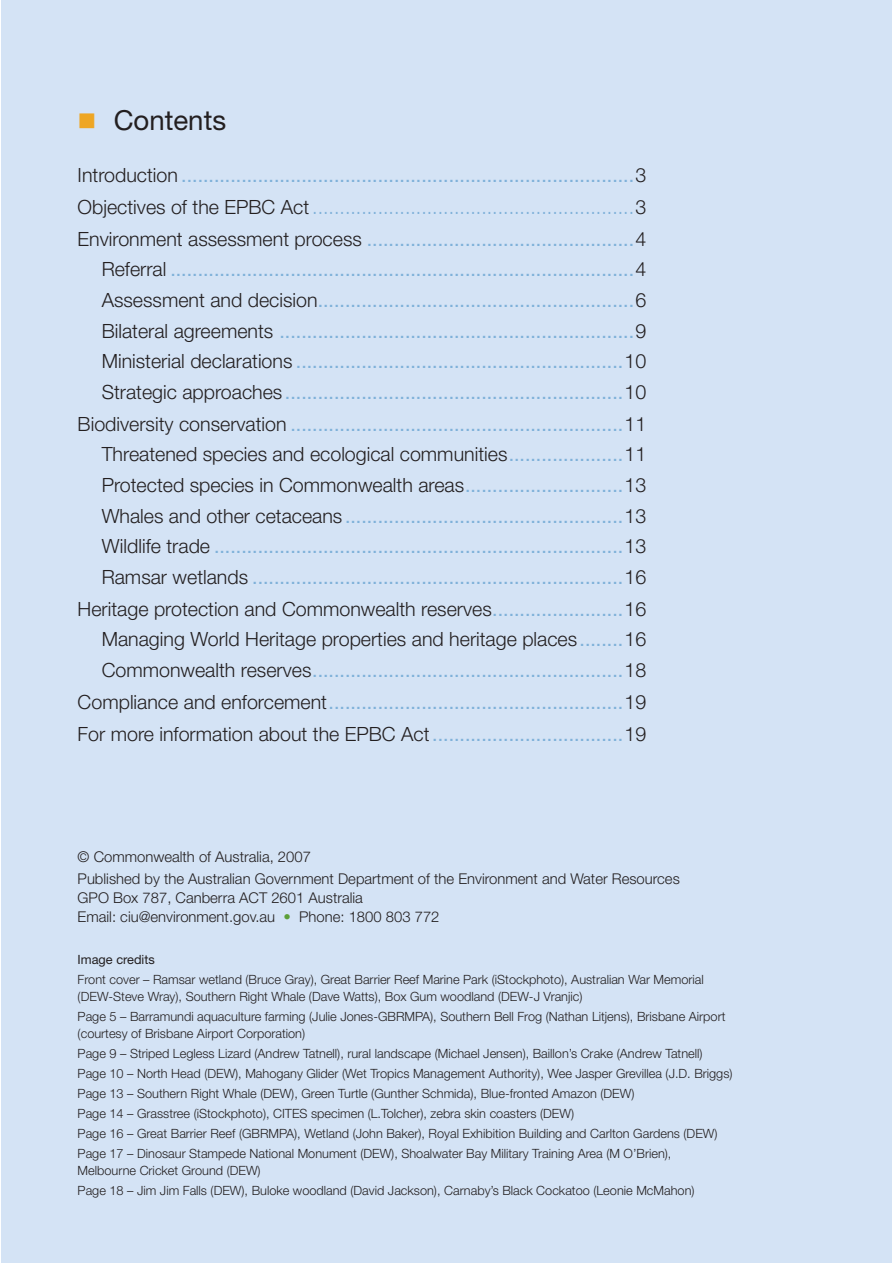
<style>
.page{position:relative;width:893px;height:1263px;background:#fff}
.page>*{position:absolute;margin:0;border:0;box-sizing:border-box;transform-origin:0 0}
.t1{font:27.6px "Helvetica Neue";color:#231f20}
.t2{font:19.65px/31px "Helvetica Neue";color:#7fb1d9;text-align:right}
.t3{font:300 14.85px/22px "Helvetica Neue";color:#231f20}
.t4{font:300 12.75px/20px "Helvetica Neue";color:#231f20}
.t5{font:12.75px "Helvetica Neue";color:#231f20}
.s1{color:#eea624}
.s2{font-weight:300;color:#231f20}
.s3{font-weight:300}
.s4{color:#5c9f38}
</style>
<div class="page">
<div style="left:1px;top:0;width:890px;height:1263px;background:#d4e3f5"></div>
<h1 class="t1" style="left:78px;top:110px;width:150px"><span class="s1">■</span> Contents</h1>
<p class="t2" style="left:78px;top:161px;width:570px"><span class="s2">Introduction</span> ...................................................................................<span class="s2">3<br>Objectives of the EPBC Act</span> <span class="s3">...........................................................</span><span class="s2">3<br>Environment assessment process</span> .................................................<span class="s2">4<br>Referral</span> .....................................................................................<span class="s2">4<br>Assessment and decision</span>..........................................................<span class="s2">6<br>Bilateral agreements</span> .................................................................<span class="s2">9<br>Ministerial declarations</span> ............................................................<span class="s2">10<br>Strategic approaches</span> ..............................................................<span class="s2">10<br>Biodiversity conservation</span> .............................................................<span class="s2">11<br>Threatened species and ecological communities</span> .....................<span class="s2">11<br>Protected species in Commonwealth areas</span> .............................<span class="s2">13<br>Whales and other cetaceans</span> ...................................................<span class="s2">13<br>Wildlife trade</span> ...........................................................................<span class="s2">13<br>Ramsar wetlands</span> ....................................................................<span class="s2">16<br>Heritage protection and Commonwealth reserves</span> ........................<span class="s2">16<br>Managing World Heritage properties and heritage places</span> ........<span class="s2">16<br>Commonwealth reserves</span> .........................................................<span class="s2">18<br>Compliance and enforcement</span> ......................................................<span class="s2">19<br>For more information about the EPBC Act</span> ...................................<span class="s2">19</span></p>
<p class="t3" style="left:78px;top:847px;width:604px">© Commonwealth of Australia, 2007<br>Published by the Australian Government Department of the Environment and Water Resources</p>
<p class="t3" style="left:78px;top:890px;width:363px;line-height:19px">GPO Box 787, Canberra ACT 2601 Australia<br>Email: ciu@environment.gov.au <span class="s4">•</span> Phone: 1800 803 772</p>
<p class="t5" style="left:78px;top:955px;width:79px">Image credits</p>
<p class="t4" style="left:78px;top:973px;width:628px;line-height:17px">Front cover – Ramsar wetland (Bruce Gray), Great Barrier Reef Marine Park (iStockphoto), Australian War Memorial (DEW-Steve Wray), Southern Right Whale (Dave Watts), Box Gum woodland (DEW-J Vranjic)</p>
<p class="t4" style="left:78px;top:1010px;width:649px;line-height:17px">Page 5 – Barramundi aquaculture farming (Julie Jones-GBRMPA), Southern Bell Frog (Nathan Litjens), Brisbane Airport (courtesy of Brisbane Airport Corporation)</p>
<p class="t4" style="left:78px;top:1045px;width:656px">Page 9 – Striped Legless Lizard (Andrew Tatnell), rural landscape (Michael Jensen), Baillon’s Crake (Andrew Tatnell)<br>Page 10 – North Head (DEW), Mahogany Glider (Wet Tropics Management Authority), Wee Jasper Grevillea (J.D. Briggs)<br>Page 13 – Southern Right Whale (DEW), Green Turtle (Gunther Schmida), Blue-fronted Amazon (DEW)<br>Page 14 – Grasstree (iStockphoto), CITES specimen (L.Tolcher), zebra skin coasters (DEW)<br>Page 16 – Great Barrier Reef (GBRMPA), Wetland (John Baker), Royal Exhibition Building and Carlton Gardens (DEW)<br>Page 17 – Dinosaur Stampede National Monument (DEW), Shoalwater Bay Military Training Area (M O’Brien),</p>
<p class="t4" style="left:78px;top:1162px;width:618px">Melbourne Cricket Ground (DEW)<br>Page 18 – Jim Jim Falls (DEW), Buloke woodland (David Jackson), Carnaby’s Black Cockatoo (Leonie McMahon)</p>
</div>
